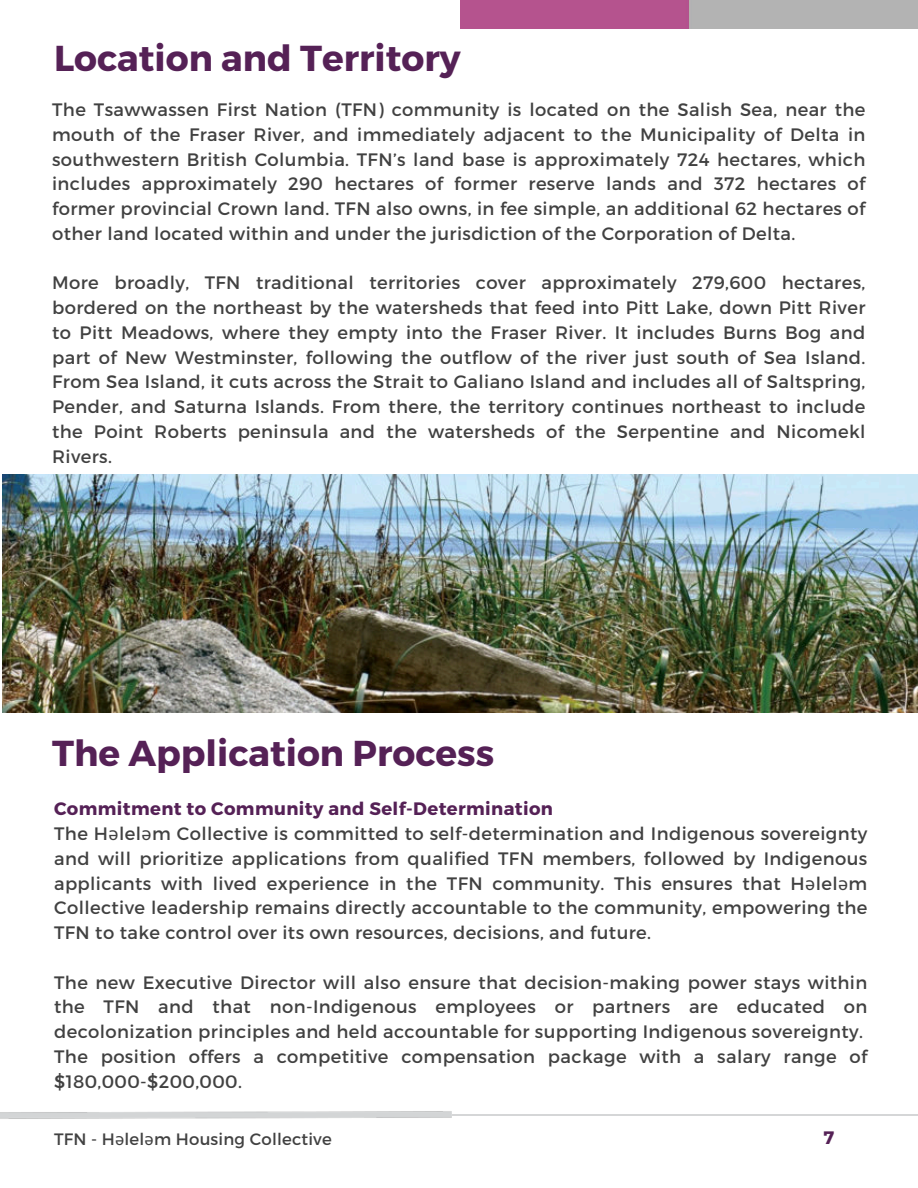
<style>
.page{position:relative;width:918px;height:1188px;background:#fff}
.page>*{position:absolute;margin:0;border:0;box-sizing:border-box;transform-origin:0 0}
.t1{font:700 36px "Montserrat";color:#552156}
.t2{font:18px/24.8px "Montserrat";letter-spacing:.02em;color:#414141;text-align:justify}
.t3{font:700 18px "Montserrat";letter-spacing:.02em;color:#552156}
.t4{font:16.5px "Montserrat";letter-spacing:.01em;color:#414141}
.s1{font-family:"Noto Sans"}
</style>
<div class="page">
<img style="left:461px;top:0;width:457px;height:28px">
<img style="left:2px;top:474px;width:916px;height:239px">
<p class="t1" style="left:54px;top:34px;width:408px">Location and Territory</p>
<p class="t2" style="left:52px;top:97px;width:815px">The Tsawwassen First Nation (TFN) community is located on the Salish Sea, near the mouth of the Fraser River, and immediately adjacent to the Municipality of Delta in southwestern British Columbia. TFN’s land base is approximately 724 hectares, which includes approximately 290 hectares of former reserve lands and 372 hectares of former provincial Crown land. TFN also owns, in fee simple, an additional 62 hectares of other land located within and under the jurisdiction of the Corporation of Delta.</p>
<p class="t2" style="left:52px;top:270px;width:815px">More broadly, TFN traditional territories cover approximately 279,600 hectares, bordered on the northeast by the watersheds that feed into Pitt Lake, down Pitt River to Pitt Meadows, where they empty into the Fraser River. It includes Burns Bog and part of New Westminster, following the outflow of the river just south of Sea Island.<br>From Sea Island, it cuts across the Strait to Galiano Island and includes all of Saltspring, Pender, and Saturna Islands. From there, the territory continues northeast to include the Point Roberts peninsula and the watersheds of the Serpentine and Nicomekl Rivers.</p>
<h1 class="t1" style="left:52px;top:730px;width:444px">The Application Process</h1>
<p class="t3" style="left:54px;top:797px;width:500px">Commitment to Community and Self-Determination</p>
<p class="t2" style="left:54px;top:820px;width:815px">The H<span class="s1">ə</span>lel<span class="s1">ə</span>m Collective is committed to self-determination and Indigenous sovereignty and will prioritize applications from qualified TFN members, followed by Indigenous applicants with lived experience in the TFN community. This ensures that H<span class="s1">ə</span>lel<span class="s1">ə</span>m Collective leadership remains directly accountable to the community, empowering the TFN to take control over its own resources, decisions, and future.</p>
<p class="t2" style="left:54px;top:969px;width:815px">The new Executive Director will also ensure that decision-making power stays within the TFN and that non-Indigenous employees or partners are educated on decolonization principles and held accountable for supporting Indigenous sovereignty.</p>
<p class="t2" style="left:54px;top:1043px;width:815px">The position offers a competitive compensation package with a salary range of $180,000-$200,000.</p>
<p class="t4" style="left:54px;top:1128px;width:279px">TFN - H<span class="s1">ə</span>lel<span class="s1">ə</span>m Housing Collective</p>
<h1 class="t3" style="left:824px;top:1126px;width:12px">7</h1>
</div>
